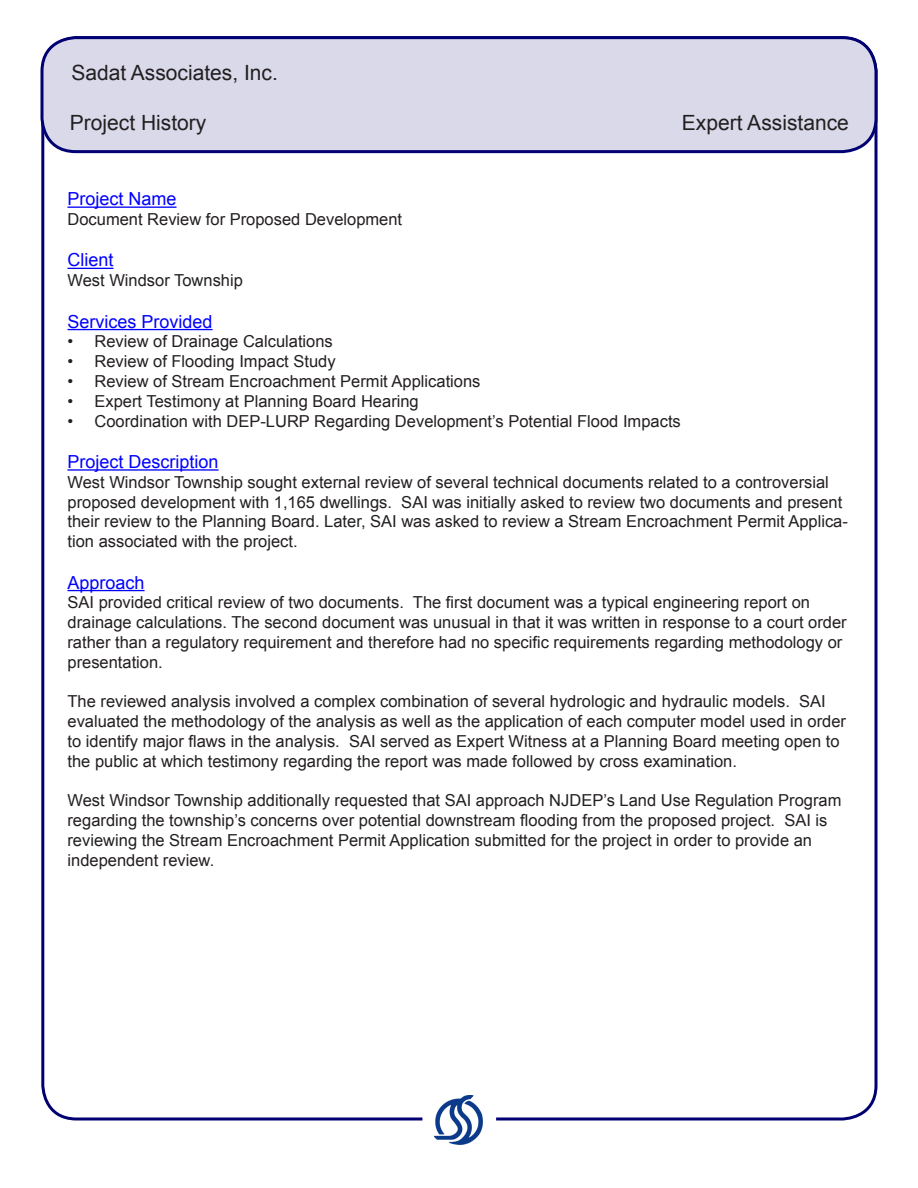
<style>
.page{position:relative;width:918px;height:1188px;background:#fff}
.page>*{position:absolute;margin:0;border:0;box-sizing:border-box;transform-origin:0 0}
.t1{font:21px "Arial";color:#231f20}
.t2{font:18px "Arial";color:#00f}
.t3{font:16.5px/19.8px "Arial";color:#231f20}
</style>
<div class="page">
<div style="left:42px;top:38px;width:834px;height:114px;background:#d9d9ea;border-radius:34px"></div>
<div style="left:40px;top:36px;width:838px;height:117px;border:3px solid #000072;border-radius:34px"></div>
<img style="left:434px;top:1096px;width:49px;height:49px">
<hr style="left:68px;top:207px;width:109px;height:1px;background:#00f">
<hr style="left:68px;top:268px;width:46px;height:1px;background:#00f">
<hr style="left:68px;top:329px;width:145px;height:1px;background:#00f">
<hr style="left:68px;top:469px;width:151px;height:2px;background:#00f">
<hr style="left:68px;top:590px;width:77px;height:1px;background:#00f">
<p class="t1" style="left:71px;top:59px;width:208px">Sadat Associates, Inc.</p>
<p class="t1" style="left:70px;top:109px;width:138px">Project History</p>
<p class="t1" style="left:682px;top:109px;width:168px">Expert Assistance</p>
<p class="t2" style="left:68px;top:187px;width:111px">Project Name</p>
<p class="t3" style="left:68px;top:210px;width:336px">Document Review for Proposed Development</p>
<p class="t2" style="left:68px;top:248px;width:48px">Client</p>
<p class="t3" style="left:68px;top:271px;width:177px">West Windsor Township</p>
<p class="t2" style="left:68px;top:310px;width:147px">Services Provided</p>
<p class="t3" style="left:68px;top:332px;width:267px">• Review of Drainage Calculations</p>
<p class="t3" style="left:68px;top:352px;width:270px">• Review of Flooding Impact Study</p>
<p class="t3" style="left:68px;top:372px;width:415px">• Review of Stream Encroachment Permit Applications</p>
<p class="t3" style="left:68px;top:391px;width:353px">• Expert Testimony at Planning Board Hearing</p>
<p class="t3" style="left:68px;top:411px;width:615px">• Coordination with DEP-LURP Regarding Development’s Potential Flood Impacts</p>
<p class="t2" style="left:68px;top:450px;width:153px">Project Description</p>
<p class="t3" style="left:68px;top:472px;width:782px">West Windsor Township sought external review of several technical documents related to a controversial proposed development with 1,165 dwellings. SAI was initially asked to review two documents and present their review to the Planning Board. Later, SAI was asked to review a Stream Encroachment Permit Applica&shy;tion associated with the project.</p>
<p class="t2" style="left:68px;top:571px;width:79px">Approach</p>
<p class="t3" style="left:68px;top:593px;width:781px">SAI provided critical review of two documents. The first document was a typical engineering report on drainage calculations. The second document was unusual in that it was written in response to a court order rather than a regulatory requirement and therefore had no specific requirements regarding methodology or presentation.</p>
<p class="t3" style="left:68px;top:692px;width:780px">The reviewed analysis involved a complex combination of several hydrologic and hydraulic models. SAI evaluated the methodology of the analysis as well as the application of each computer model used in order to identify major flaws in the analysis. SAI served as Expert Witness at a Planning Board meeting open to the public at which testimony regarding the report was made followed by cross examination.</p>
<p class="t3" style="left:68px;top:791px;width:776px">West Windsor Township additionally requested that SAI approach NJDEP’s Land Use Regulation Program regarding the township’s concerns over potential downstream flooding from the proposed project. SAI is reviewing the Stream Encroachment Permit Application submitted for the project in order to provide an independent review.</p>
</div>
